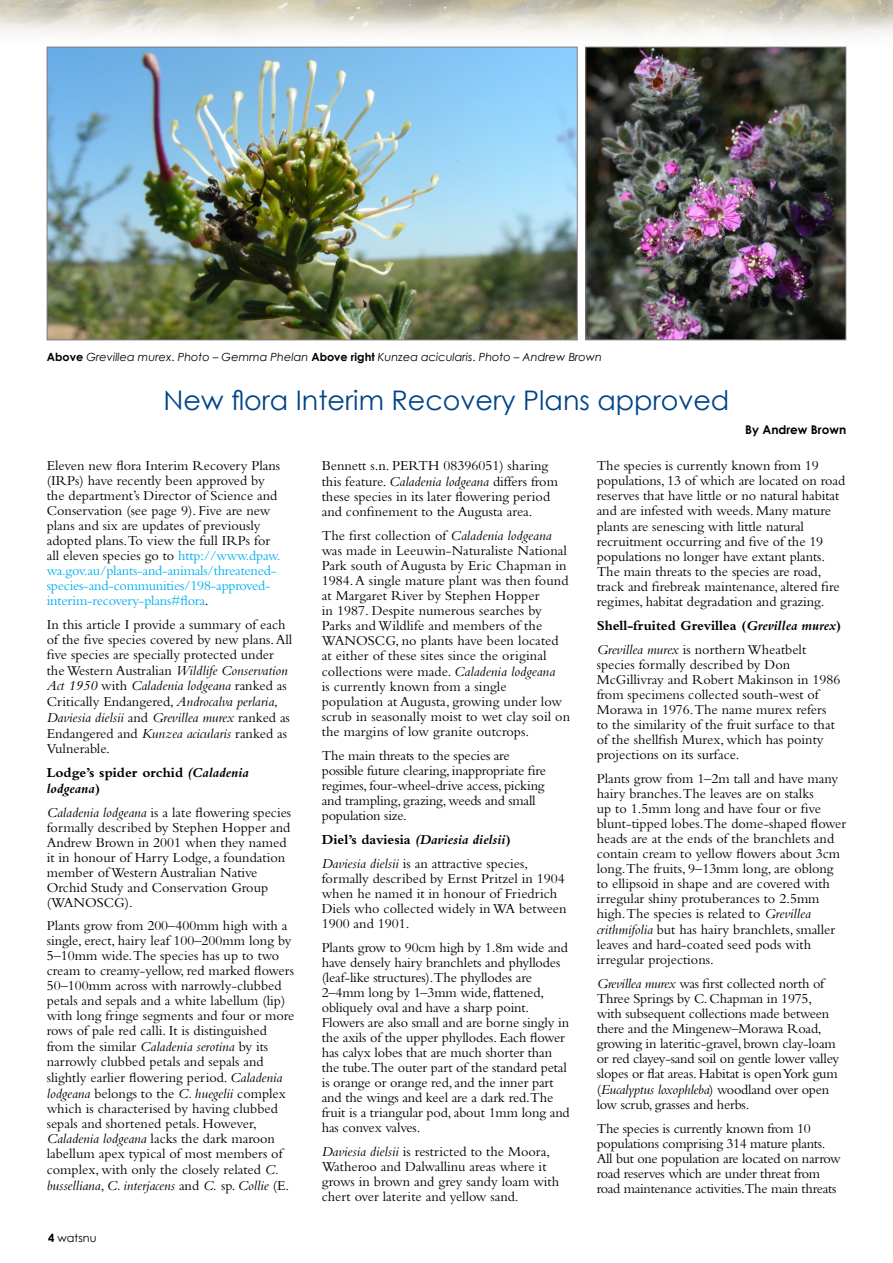
<style>
.page{position:relative;width:893px;height:1263px;background:#fff}
.page>*{position:absolute;margin:0;border:0;box-sizing:border-box;transform-origin:0 0}
.t1{font:27px "Century Gothic";color:#004489}
.t2{font:14.25px/15px "Bembo";color:#000}
.t3{font:14.25px/15px "Bembo";letter-spacing:-.02em;color:#000}
.t4{font:700 14.25px/15.8px "Bembo";color:#000}
.t5{font:700 12px "Century Gothic";color:#000}
.t6{font:italic 11.25px "Century Gothic";color:#000}
.t7{font:11.25px "Century Gothic";color:#000}
.s1{font-weight:700;font-style:normal}
.s2{font-style:normal}
.s3{color:#00aeef}
.s4{font-style:italic}
.s5{font-weight:700}
.s6{font-weight:700;font-style:italic}
.s7{font-weight:400;font-style:italic}
.s8{font-weight:400}
</style>
<div class="page">
<img style="left:49px;top:49px;width:527px;height:289px">
<div style="left:47px;top:47px;width:531px;height:293px;border:1px solid #82797e"></div>
<img style="left:587px;top:49px;width:257px;height:289px">
<div style="left:585px;top:47px;width:261px;height:293px;border:1px solid #82797e"></div>
<p class="t6" style="left:47px;top:350px;width:557px"><span class="s1">Above</span> Grevillea murex<span class="s2">.</span> Photo – Gemma Phelan <span class="s1">Above right</span> Kunzea acicularis<span class="s2">.</span> Photo – Andrew Brown</p>
<h1 class="t1" style="left:164px;top:384px;width:567px">New flora Interim Recovery Plans approved</h1>
<p class="t5" style="left:745px;top:422px;width:103px">By Andrew Brown</p>
<p class="t2" style="left:47px;top:458px;width:235px">Eleven new flora Interim Recovery Plans (IRPs) have recently been approved by the department’s Director of Science and Conservation (see page 9). Five are new plans and six are updates of previously adopted plans.To view the full IRPs for all eleven species go to <span class="s3">http://www.dpaw. wa.gov.au/plants-and-animals/threatened&shy;species-and-communities/198-approved&shy;interim-recovery-plans#flora</span>.</p>
<p class="t2" style="left:47px;top:616px;width:247px;line-height:15.5px">In this article I provide a summary of each of the five species covered by new plans. All five species are specially protected under the Western Australian <span class="s4">Wildlife Conservation Act 1950</span> with <span class="s4">Caladenia lodgeana</span> ranked as Critically Endangered, <span class="s4">Androcalva perlaria</span>, <span class="s4">Daviesia dielsii</span> and <span class="s4">Grevillea murex</span> ranked as Endangered and <span class="s4">Kunzea acicularis</span> ranked as Vulnerable.</p>
<p class="t4" style="left:47px;top:764px;width:204px">Lodge’s spider orchid <span class="s4">(Caladenia lodgeana</span>)</p>
<p class="t2" style="left:47px;top:804px;width:246px"><span class="s4">Caladenia lodgeana</span> is a late flowering species formally described by Stephen Hopper and Andrew Brown in 2001 when they named it in honour of Harry Lodge, a foundation member of Western Australian Native Orchid Study and Conservation Group (WANOSCG).</p>
<p class="t2" style="left:47px;top:918px;width:249px">Plants grow from 200–400mm high with a single, erect, hairy leaf 100–200mm long by 5–10mm wide.The species has up to two cream to creamy-yellow, red marked flowers 50–100mm across with narrowly-clubbed petals and sepals and a white labellum (lip) with long fringe segments and four or more rows of pale red calli. It is distinguished from the similar <span class="s4">Caladenia serotina</span> by its narrowly clubbed petals and sepals and slightly earlier flowering period. <span class="s4">Caladenia lodgeana</span> belongs to the <span class="s4">C. huegelii</span> complex which is characterised by having clubbed sepals and shortened petals. However, <span class="s4">Caladenia lodgeana</span> lacks the dark maroon labellum apex typical of most members of complex, with only the closely related <span class="s4">C. busselliana</span>, <span class="s4">C. interjacens</span> and <span class="s4">C.</span> sp. <span class="s4">Collie</span> (E.</p>
<p class="t7" style="left:48px;top:1231px;width:50px"><span class="s5">4</span> watsnu</p>
<p class="t2" style="left:322px;top:458px;width:238px">Bennett s.n. PERTH 08396051) sharing this feature. <span class="s4">Caladenia lodgeana</span> differs from these species in its later flowering period and confinement to the Augusta area.</p>
<p class="t2" style="left:322px;top:528px;width:250px">The first collection of <span class="s4">Caladenia lodgeana </span>was made in Leeuwin-Naturaliste National Park south of Augusta by Eric Chapman in 1984. A single mature plant was then found at Margaret River by Stephen Hopper<br>in 1987. Despite numerous searches by Parks and Wildlife and members of the WANOSCG, no plants have been located at either of these sites since the original collections were made. <span class="s4">Caladenia lodgeana<br></span>is currently known from a single population at Augusta, growing under low scrub in seasonally moist to wet clay soil on the margins of low granite outcrops.</p>
<p class="t2" style="left:322px;top:747px;width:226px">The main threats to the species are possible future clearing, inappropriate fire regimes, four-wheel-drive access, picking and trampling, grazing, weeds and small population size.</p>
<p class="t2" style="left:322px;top:827px;width:208px;line-height:24.3px"><span class="s5">Diel’s daviesia</span> <span class="s6">(Daviesia dielsii</span><span class="s5">)<br></span><span class="s4">Daviesia dielsii</span> is an attractive species,</p>
<p class="t2" style="left:322px;top:871px;width:246px">formally described by Ernst Pritzel in 1904 when he named it in honour of Friedrich Diels who collected widely in WA between 1900 and 1901.</p>
<p class="t2" style="left:322px;top:939px;width:249px">Plants grow to 90cm high by 1.8m wide and have densely hairy branchlets and phyllodes (leaf-like structures).The phyllodes are 2–4mm long by 1–3mm wide, flattened, obliquely oval and have a sharp point.<br>Flowers are also small and are borne singly in the axils of the upper phyllodes. Each flower has calyx lobes that are much shorter than the tube.The outer part of the standard petal is orange or orange red, and the inner part and the wings and keel are a dark red.The fruit is a triangular pod, about 1mm long and has convex valves.</p>
<p class="t2" style="left:322px;top:1144px;width:239px"><span class="s4">Daviesia dielsii</span> is restricted to the Moora, Watheroo and Dalwallinu areas where it grows in brown and grey sandy loam with chert over laterite and yellow sand.</p>
<p class="t2" style="left:597px;top:458px;width:250px">The species is currently known from 19 populations, 13 of which are located on road reserves that have little or no natural habitat and are infested with weeds. Many mature plants are senescing with little natural recruitment occurring and five of the 19 populations no longer have extant plants.<br>The main threats to the species are road, track and firebreak maintenance, altered fire regimes, habitat degradation and grazing.</p>
<p class="t4" style="left:597px;top:613px;width:246px;line-height:24.3px">Shell-fruited Grevillea (<span class="s4">Grevillea murex</span>)<br><span class="s7">Grevillea murex</span> <span class="s8">is northern Wheatbelt</span></p>
<p class="t2" style="left:597px;top:657px;width:245px">species formally described by Don McGillivray and Robert Makinson in 1986 from specimens collected south-west of Morawa in 1976.The name murex refers to the similarity of the fruit surface to that of the shellfish Murex, which has pointy projections on its surface.</p>
<p class="t2" style="left:597px;top:770px;width:251px">Plants grow from 1–2m tall and have many hairy branches.The leaves are on stalks<br>up to 1.5mm long and have four or five blunt-tipped lobes.The dome-shaped flower heads are at the ends of the branchlets and contain cream to yellow flowers about 3cm long.The fruits, 9–13mm long, are oblong to ellipsoid in shape and are covered with irregular shiny protuberances to 2.5mm high.The species is related to <span class="s4">Grevillea crithmifolia</span> but has hairy branchlets, smaller leaves and hard-coated seed pods with irregular projections.</p>
<p class="t2" style="left:597px;top:976px;width:244px"><span class="s4">Grevillea murex</span> was first collected north of Three Springs by C. Chapman in 1975, with subsequent collections made between there and the Mingenew–Morawa Road, growing in lateritic-gravel, brown clay-loam or red clayey-sand soil on gentle lower valley slopes or flat areas. Habitat is open York gum (<span class="s4">Eucalyptus loxophleba</span>) woodland over open low scrub, grasses and herbs.</p>
<p class="t3" style="left:597px;top:1120px;width:245px">The species is currently known from 10 populations comprising 314 mature plants.<br>All but one population are located on narrow road reserves which are under threat from road maintenance activities.The main threats</p>
</div>
